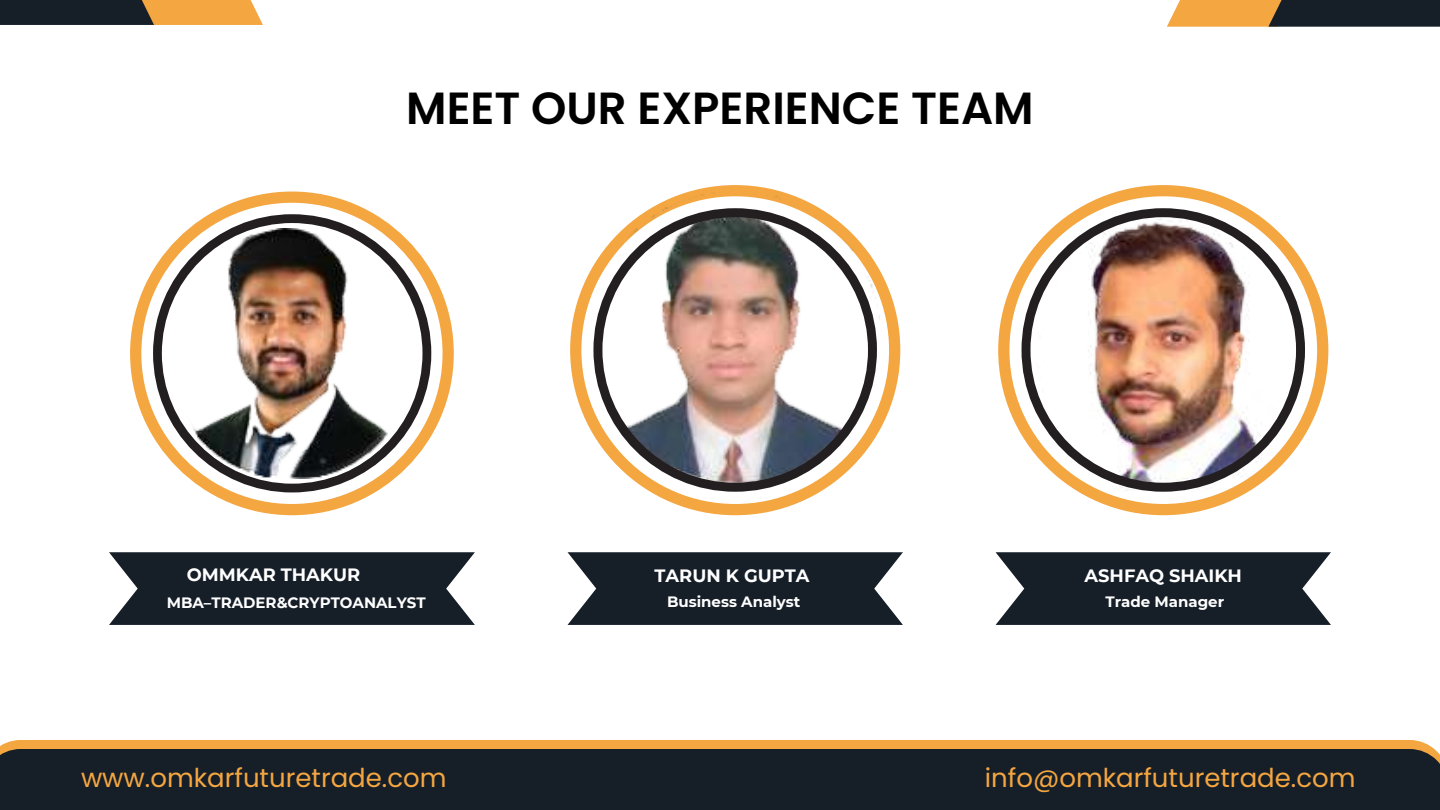
<style>
.page{position:relative;width:1440px;height:810px;background:#fff}
.page>*{position:absolute;margin:0;border:0;box-sizing:border-box;transform-origin:0 0}
.t1{font:600 45px "Poppins";color:#000}
.t2{font:26px "Poppins";color:#f4a641}
.t3{font:700 17.8px "Montserrat";color:#fff}
.t4{font:700 15px "Montserrat";color:#fff}
</style>
<div class="page">
<div style="left:0;top:0;width:156px;height:25px;background:#161e28"></div>
<svg style="left:142px;top:0;width:121px;height:25px;background:#e9a449"></svg>
<div style="left:1167px;top:0;width:137px;height:27px;background:#f4a641"></div>
<div style="left:1268px;top:0;width:172px;height:27px;background:#161e28"></div>
<div style="left:0;top:740px;width:1440px;height:70px;background:#f4a641"></div>
<div style="left:0;top:749px;width:1440px;height:61px;background:#161e28"></div>
<svg style="left:130px;top:192px;width:324px;height:323px"></svg>
<img style="left:153px;top:214px;width:278px;height:278px">
<svg style="left:109px;top:552px;width:366px;height:73px;background:#293039"></svg>
<svg style="left:570px;top:185px;width:330px;height:330px"></svg>
<img style="left:591px;top:193px;width:288px;height:291px">
<img style="left:593px;top:208px;width:284px;height:284px">
<svg style="left:568px;top:552px;width:335px;height:73px;background:#2a313b"></svg>
<svg style="left:998px;top:185px;width:330px;height:330px"></svg>
<img style="left:1022px;top:208px;width:283px;height:284px">
<svg style="left:996px;top:552px;width:335px;height:73px;background:#2a313b"></svg>
<h1 class="t1" style="left:406px;top:77px;width:629px">MEET OUR EXPERIENCE TEAM</h1>
<p class="t3" style="left:187px;top:564px;width:175px">OMMKAR THAKUR</p>
<p class="t4" style="left:167px;top:593px;width:260px">MBA–TRADER&amp;CRYPTOANALYST</p>
<p class="t3" style="left:655px;top:565px;width:157px">TARUN K GUPTA</p>
<p class="t4" style="left:667px;top:592px;width:135px">Business Analyst</p>
<p class="t3" style="left:1085px;top:565px;width:159px">ASHFAQ SHAIKH</p>
<p class="t4" style="left:1106px;top:592px;width:120px">Trade Manager</p>
<h2 class="t2" style="left:81px;top:760px;width:367px">www.omkarfuturetrade.com</h2>
<h2 class="t2" style="left:985px;top:760px;width:372px">info@omkarfuturetrade.com</h2>
</div>
